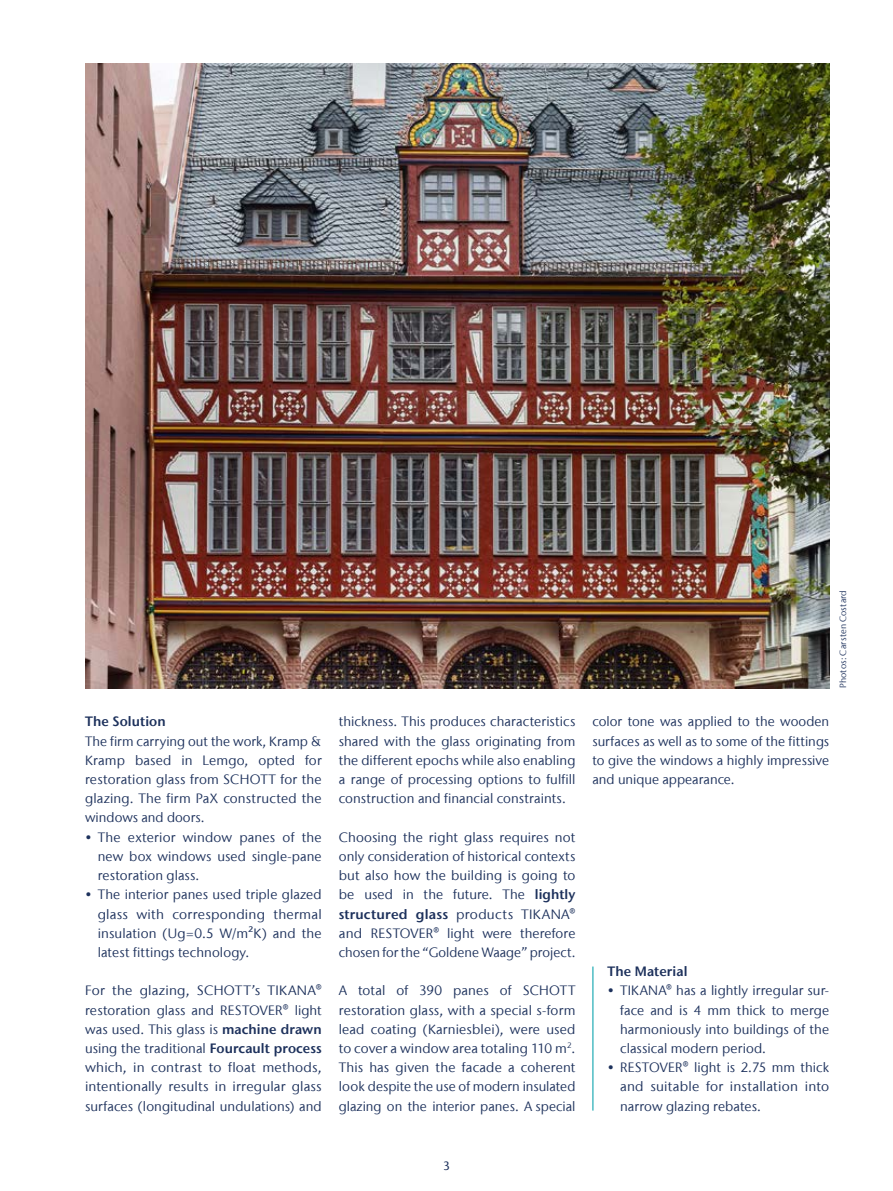
<style>
.page{position:relative;width:893px;height:1191px;background:#fff}
.page>*{position:absolute;margin:0;border:0;box-sizing:border-box;transform-origin:0 0}
.t1{font:13.5px/19.2px "Stone Sans IIITC Com";letter-spacing:.005em;color:#1d315c;text-align:justify}
.t2{font:600 13.5px "Stone Sans IIITC Com";letter-spacing:.005em;color:#1d315c}
.t3{font:500 12px "Stone Sans IIITC Com";color:#1d315c}
.t4{font:9px "Stone Sans IIITC Com";letter-spacing:.02em;color:#1d315c}
.s1{font-weight:600}
</style>
<div class="page">
<hr style="left:592px;top:966px;width:2px;height:144px;background:#4dbcc3">
<img style="left:85px;top:64px;width:744px;height:624px">
<p class="t2" style="left:85px;top:713px;width:82px">The Solution</p>
<p class="t1" style="left:85px;top:731px;width:238px">The firm carrying out the work, Kramp &amp; Kramp based in Lemgo, opted for restoration glass from SCHOTT for the glazing. The firm PaX constructed the windows and doors.</p>
<p class="t1" style="left:98px;top:827px;width:225px;text-indent:-13px">• The exterior window panes of the new box windows used single-pane restoration glass.</p>
<p class="t1" style="left:98px;top:885px;width:225px;text-indent:-13px">• The interior panes used triple glazed glass with corresponding thermal insulation (Ug=0.5 W/m²K) and the latest fittings technology.</p>
<p class="t1" style="left:85px;top:981px;width:238px">For the glazing, SCHOTT’s TIKANA® restoration glass and RESTOVER® light was used. This glass is <span class="s1">machine drawn </span>using the traditional <span class="s1">Fourcault process </span>which, in contrast to float methods, intentionally results in irregular glass surfaces (longitudinal undulations) and</p>
<p class="t1" style="left:339px;top:712px;width:238px">thickness. This produces characteristics shared with the glass originating from the different epochs while also enabling a range of processing options to fulfill construction and financial constraints.</p>
<p class="t1" style="left:339px;top:827px;width:238px">Choosing the right glass requires not only consideration of historical contexts but also how the building is going to be used in the future. The <span class="s1">lightly structured glass</span> products TIKANA® and RESTOVER® light were therefore chosen for the “Goldene Waage” project.</p>
<p class="t1" style="left:339px;top:981px;width:238px">A total of 390 panes of SCHOTT restoration glass, with a special s-form lead coating (Karniesblei), were used to cover a window area totaling 110 m<sup>2</sup>.<br>This has given the facade a coherent look despite the use of modern insulated glazing on the interior panes. A special</p>
<p class="t4" style="left:837px;top:688px;width:99px;rotate:-90deg">Photos: Carsten Costard</p>
<p class="t1" style="left:592px;top:712px;width:238px">color tone was applied to the wooden surfaces as well as to some of the fittings to give the windows a highly impressive and unique appearance.</p>
<p class="t2" style="left:607px;top:962px;width:82px">The Material</p>
<p class="t1" style="left:620px;top:981px;width:211px;text-indent:-13px">• TIKANA® has a lightly irregular sur&shy;face and is 4 mm thick to merge harmoniously into buildings of the classical modern period.</p>
<p class="t1" style="left:620px;top:1057px;width:211px;text-indent:-13px">• RESTOVER® light is 2.75 mm thick and suitable for installation into narrow glazing rebates.</p>
<p class="t3" style="left:443px;top:1158px;width:8px">3</p>
</div>
